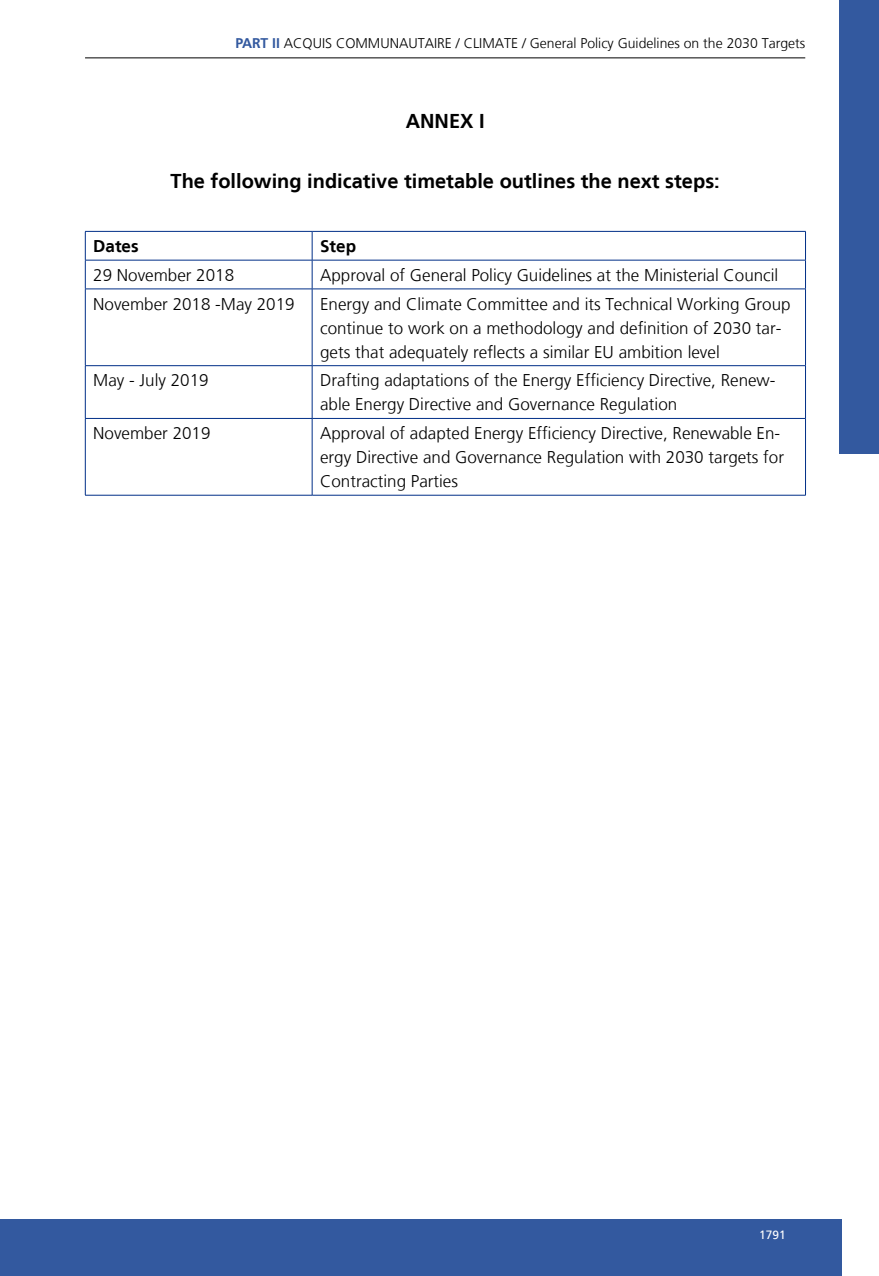
<style>
.page{position:relative;width:879px;height:1276px;background:#fff}
.page>*{position:absolute;margin:0;border:0;box-sizing:border-box;transform-origin:0 0}
.t1{font:700 20px "Frutiger LT";color:#000}
.t2{font:300 17px/24px "Frutiger LT";color:#000}
.t3{font:700 17px "Frutiger LT";color:#000}
.t4{font:300 14px "Frutiger LT";color:#000}
.t5{font:12px "Frutiger LT";color:#fff}
.s1{font-weight:700;color:#33599f}
</style>
<div class="page">
<hr style="left:85px;top:231px;width:227px;height:1px;background:#002f87">
<hr style="left:312px;top:231px;width:494px;height:1px;background:#002f87">
<hr style="left:85px;top:260px;width:227px;height:1px;background:#002f87">
<svg style="left:85px;top:232px;width:1px;height:56px"></svg>
<hr style="left:312px;top:260px;width:494px;height:1px;background:#002f87">
<svg style="left:312px;top:232px;width:1px;height:56px"></svg>
<svg style="left:805px;top:232px;width:1px;height:56px"></svg>
<hr style="left:85px;top:288px;width:227px;height:1px;background:#002f87">
<hr style="left:85px;top:289px;width:1px;height:76px;background:#002f87">
<hr style="left:312px;top:288px;width:494px;height:1px;background:#002f87">
<hr style="left:312px;top:289px;width:1px;height:76px;background:#002f87">
<hr style="left:805px;top:289px;width:1px;height:76px;background:#002f87">
<hr style="left:85px;top:365px;width:227px;height:1px;background:#002f87">
<hr style="left:85px;top:366px;width:1px;height:52px;background:#002f87">
<hr style="left:312px;top:365px;width:494px;height:1px;background:#002f87">
<hr style="left:312px;top:366px;width:1px;height:52px;background:#002f87">
<hr style="left:805px;top:366px;width:1px;height:52px;background:#002f87">
<hr style="left:85px;top:418px;width:227px;height:1px;background:#002f87">
<hr style="left:85px;top:419px;width:1px;height:76px;background:#002f87">
<hr style="left:312px;top:418px;width:494px;height:1px;background:#002f87">
<hr style="left:312px;top:419px;width:1px;height:76px;background:#002f87">
<hr style="left:805px;top:419px;width:1px;height:76px;background:#002f87">
<hr style="left:85px;top:495px;width:227px;height:1px;background:#002f87">
<hr style="left:312px;top:495px;width:494px;height:1px;background:#002f87">
<hr style="left:85px;top:58px;width:720px;height:1px;background:#000">
<div style="left:0;top:1219px;width:841px;height:57px;background:#33599f"></div>
<div style="left:839px;top:0;width:40px;height:454px;background:#33599f"></div>
<p class="t4" style="left:235px;top:35px;width:571px"><span class="s1">PART II</span> ACQUIS COMMUNAUTAIRE / CLIMATE / General Policy Guidelines on the 2030 Targets</p>
<p class="t1" style="left:406px;top:110px;width:80px">ANNEX I</p>
<p class="t1" style="left:171px;top:169px;width:551px">The following indicative timetable outlines the next steps:</p>
<p class="t3" style="left:93px;top:236px;width:47px">Dates</p>
<p class="t3" style="left:320px;top:236px;width:37px">Step</p>
<p class="t2" style="left:93px;top:263px;width:142px">29 November 2018</p>
<p class="t2" style="left:320px;top:263px;width:460px">Approval of General Policy Guidelines at the Ministerial Council</p>
<p class="t2" style="left:93px;top:292px;width:203px">November 2018 -May 2019</p>
<p class="t2" style="left:320px;top:292px;width:472px">Energy and Climate Committee and its Technical Working Group continue to work on a methodology and definition of 2030 tar&shy;gets that adequately reflects a similar EU ambition level</p>
<p class="t2" style="left:93px;top:369px;width:117px">May - July 2019</p>
<p class="t2" style="left:320px;top:369px;width:457px">Drafting adaptations of the Energy Efficiency Directive, Renew&shy;able Energy Directive and Governance Regulation</p>
<p class="t2" style="left:93px;top:421px;width:119px">November 2019</p>
<p class="t2" style="left:320px;top:421px;width:465px">Approval of adapted Energy Efficiency Directive, Renewable En&shy;ergy Directive and Governance Regulation with 2030 targets for<br>Contracting Parties</p>
<p class="t5" style="left:759px;top:1227px;width:28px">1791</p>
</div>
